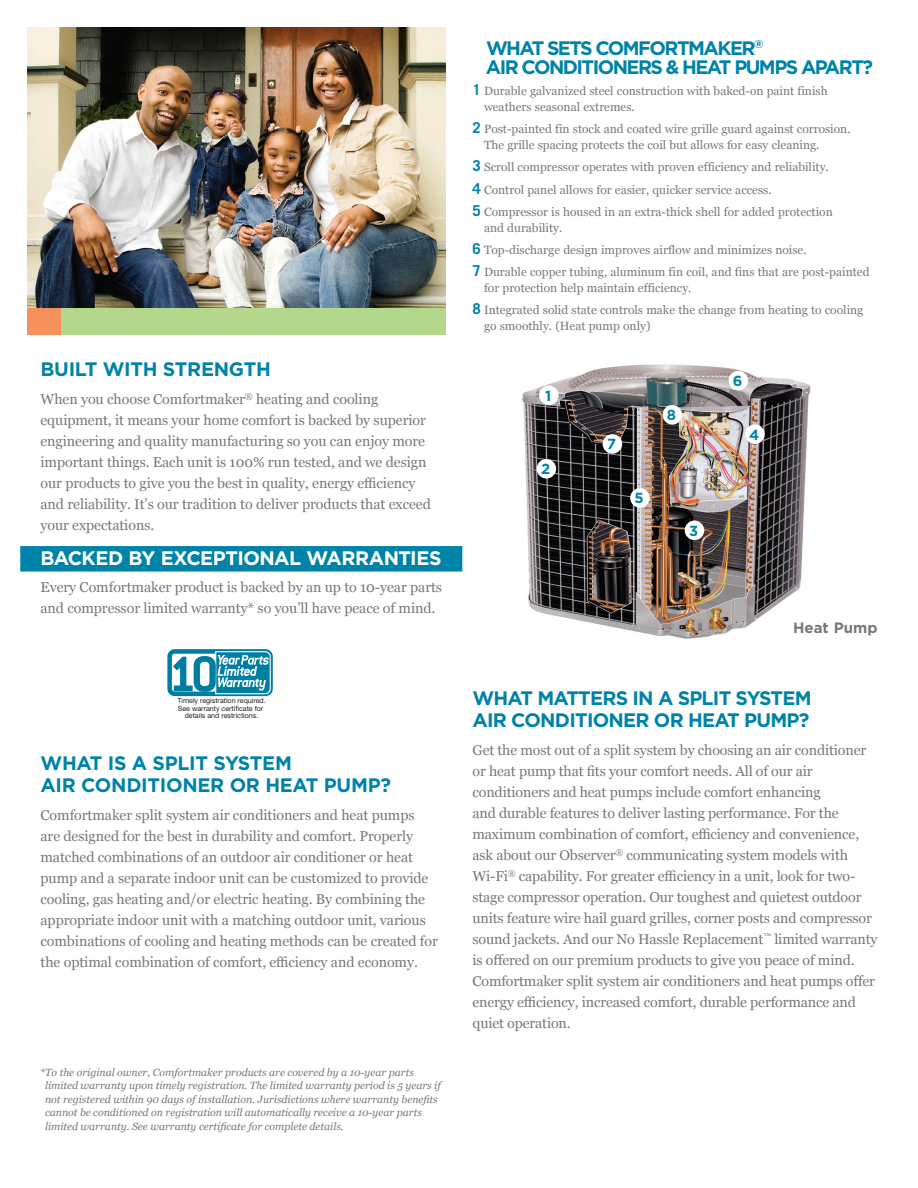
<style>
.page{position:relative;width:918px;height:1188px;background:#fff}
.page>*{position:absolute;margin:0;border:0;box-sizing:border-box;transform-origin:0 0}
.t1{font:700 55.2px "Conduit ITC";color:#007ea2}
.t2{font:700 19.5px/22.5px "Gotham";letter-spacing:-.015em;color:#0083a9}
.t3{font:700 19.5px/19.5px "Gotham";letter-spacing:-.08em;color:#0083a9}
.t4{font:700 19.5px/22.5px "Gotham";letter-spacing:-.04em;color:#0083a9}
.t5{font:700 19.5px "Gotham";letter-spacing:-.03em;color:#fff}
.t6{font:700 15px "Gotham";color:#76787b}
.t7{font:700 14.55px "Gotham";color:#0083a9}
.t8{font:14.25px/21px "Georgia";letter-spacing:-.005em;color:#76787b}
.t9{font:12px/22.2px "Georgia";color:#76787b}
.t10{font:italic 10.5px/13.5px "Georgia";color:#76787b}
.t11{font:7.05px/7.4px "Helvetica Neue LT Std";color:#231f20;text-align:center}
.s1{font-family:"Trade Gothic LT Std";font-weight:700;font-size:15px;color:#0083a9}
</style>
<div class="page">
<hr style="left:917px;top:850px;width:1px;height:297px;background:#f6905c">
<div style="left:20px;top:546px;width:442px;height:26px;background:#0083a9"></div>
<img style="left:27px;top:28px;width:419px;height:280px">
<div style="left:28px;top:308px;width:418px;height:27px;background:#b3d78b"></div>
<div style="left:27px;top:308px;width:33px;height:27px;background:#f6905c"></div>
<div style="left:167px;top:649px;width:106px;height:47px;border:5px solid #007ea2;border-radius:5px"></div>
<svg style="left:215px;top:651px;width:56px;height:44px;background:#57aac1"></svg>
<img style="left:521px;top:364px;width:290px;height:275px">
<div style="left:745px;top:424px;width:20px;height:20px;background:#fff;border-radius:50%"></div>
<div style="left:630px;top:488px;width:20px;height:20px;background:#fff;border-radius:50%"></div>
<div style="left:729px;top:371px;width:19px;height:19px;background:#fff;border-radius:50%"></div>
<div style="left:603px;top:434px;width:19px;height:20px;background:#fff;border-radius:50%"></div>
<div style="left:663px;top:405px;width:19px;height:20px;background:#fff;border-radius:50%"></div>
<div style="left:539px;top:386px;width:20px;height:19px;background:#fff;border-radius:50%"></div>
<div style="left:685px;top:521px;width:19px;height:19px;background:#fff;border-radius:50%"></div>
<div style="left:537px;top:459px;width:19px;height:20px;background:#fff;border-radius:50%"></div>
<h2 class="t2" style="left:40px;top:358px;width:232px">BUILT WITH STRENGTH</h2>
<p class="t8" style="left:40px;top:388px;width:392px">When you choose Comfortmaker<sup>®</sup> heating and cooling equipment, it means your home comfort is backed by superior engineering and quality manufacturing so you can enjoy more important things. Each unit is 100% run tested, and we design our products to give you the best in quality, energy efficiency and reliability. It’s our tradition to deliver products that exceed your expectations.</p>
<h2 class="t5" style="left:40px;top:547px;width:402px">BACKED BY EXCEPTIONAL WARRANTIES</h2>
<p class="t8" style="left:40px;top:576px;width:403px">Every Comfortmaker product is backed by an up to 10-year parts and compressor limited warranty* so you’ll have peace of mind.</p>
<h1 class="t1" style="left:168px;top:642px;width:52px">10</h1>
<p class="t11" style="left:177px;top:697px;width:90px">Timely registration required.<br>See warranty certificate for details and restrictions.</p>
<h2 class="t2" style="left:40px;top:751px;width:352px">WHAT IS A SPLIT SYSTEM<br>AIR CONDITIONER OR HEAT PUMP?</h2>
<p class="t8" style="left:40px;top:804px;width:399px">Comfortmaker split system air conditioners and heat pumps are designed for the best in durability and comfort. Properly matched combinations of an outdoor air conditioner or heat pump and a separate indoor unit can be customized to provide cooling, gas heating and/or electric heating. By combining the appropriate indoor unit with a matching outdoor unit, various combinations of cooling and heating methods can be created for the optimal combination of comfort, efficiency and economy.</p>
<p class="t10" style="left:45px;top:1065px;width:397px;text-indent:-5px">*To the original owner, Comfortmaker products are covered by a 10-year parts limited warranty upon timely registration. The limited warranty period is 5 years if not registered within 90 days of installation. Jurisdictions where warranty benefits cannot be conditioned on registration will automatically receive a 10-year parts limited warranty. See warranty certificate for complete details.</p>
<h2 class="t3" style="left:486px;top:38px;width:389px">WHAT SETS COMFORTMAKER<sup>®<br></sup>AIR CONDITIONERS &amp; HEAT PUMPS APART?</h2>
<p class="t9" style="left:484px;top:83px;width:345px;line-height:15.8px;text-indent:-12px"><span class="s1">1</span> Durable galvanized steel construction with baked-on paint finish weathers seasonal extremes.</p>
<p class="t9" style="left:484px;top:121px;width:368px;line-height:15.8px;text-indent:-12px"><span class="s1">2</span> Post-painted fin stock and coated wire grille guard against corrosion.<br>The grille spacing protects the coil but allows for easy cleaning.</p>
<p class="t9" style="left:472px;top:156px;width:362px"><span class="s1">3</span> Scroll compressor operates with proven efficiency and reliability.<br><span class="s1">4</span> Control panel allows for easier, quicker service access.<br><span class="s1">5</span> Compressor is housed in an extra-thick shell for added protection</p>
<p class="t9" style="left:472px;top:216px;width:399px;text-indent:12px">and durability.<br><span class="s1">6</span> Top-discharge design improves airflow and minimizes noise.<br><span class="s1">7</span> Durable copper tubing, aluminum fin coil, and fins that are post-painted</p>
<p class="t9" style="left:472px;top:276px;width:392px;text-indent:12px">for protection help maintain efficiency.<br><span class="s1">8</span> Integrated solid state controls make the change from heating to cooling</p>
<p class="t9" style="left:484px;top:314px;width:168px">go smoothly. (Heat pump only)</p>
<p class="t7" style="left:545px;top:387px;width:8px">1</p>
<p class="t7" style="left:541px;top:461px;width:11px">2</p>
<p class="t7" style="left:607px;top:436px;width:11px">7</p>
<p class="t7" style="left:635px;top:490px;width:11px">5</p>
<p class="t7" style="left:667px;top:407px;width:11px">8</p>
<p class="t7" style="left:689px;top:522px;width:11px">3</p>
<p class="t7" style="left:733px;top:372px;width:11px">6</p>
<p class="t7" style="left:749px;top:426px;width:12px">4</p>
<p class="t6" style="left:793px;top:619px;width:86px">Heat Pump</p>
<h2 class="t4" style="left:472px;top:686px;width:341px">WHAT MATTERS IN A SPLIT SYSTEM<br>AIR CONDITIONER OR HEAT PUMP?</h2>
<p class="t8" style="left:472px;top:739px;width:406px">Get the most out of a split system by choosing an air conditioner or heat pump that fits your comfort needs. All of our air conditioners and heat pumps include comfort enhancing<br>and durable features to deliver lasting performance. For the maximum combination of comfort, efficiency and convenience, ask about our Observer<sup>®</sup> communicating system models with Wi-Fi<sup>®</sup> capability. For greater efficiency in a unit, look for two&shy;stage compressor operation. Our toughest and quietest outdoor units feature wire hail guard grilles, corner posts and compressor sound jackets. And our No Hassle Replacement<sup>™</sup> limited warranty is offered on our premium products to give you peace of mind.<br>Comfortmaker split system air conditioners and heat pumps offer energy efficiency, increased comfort, durable performance and quiet operation.</p>
</div>
